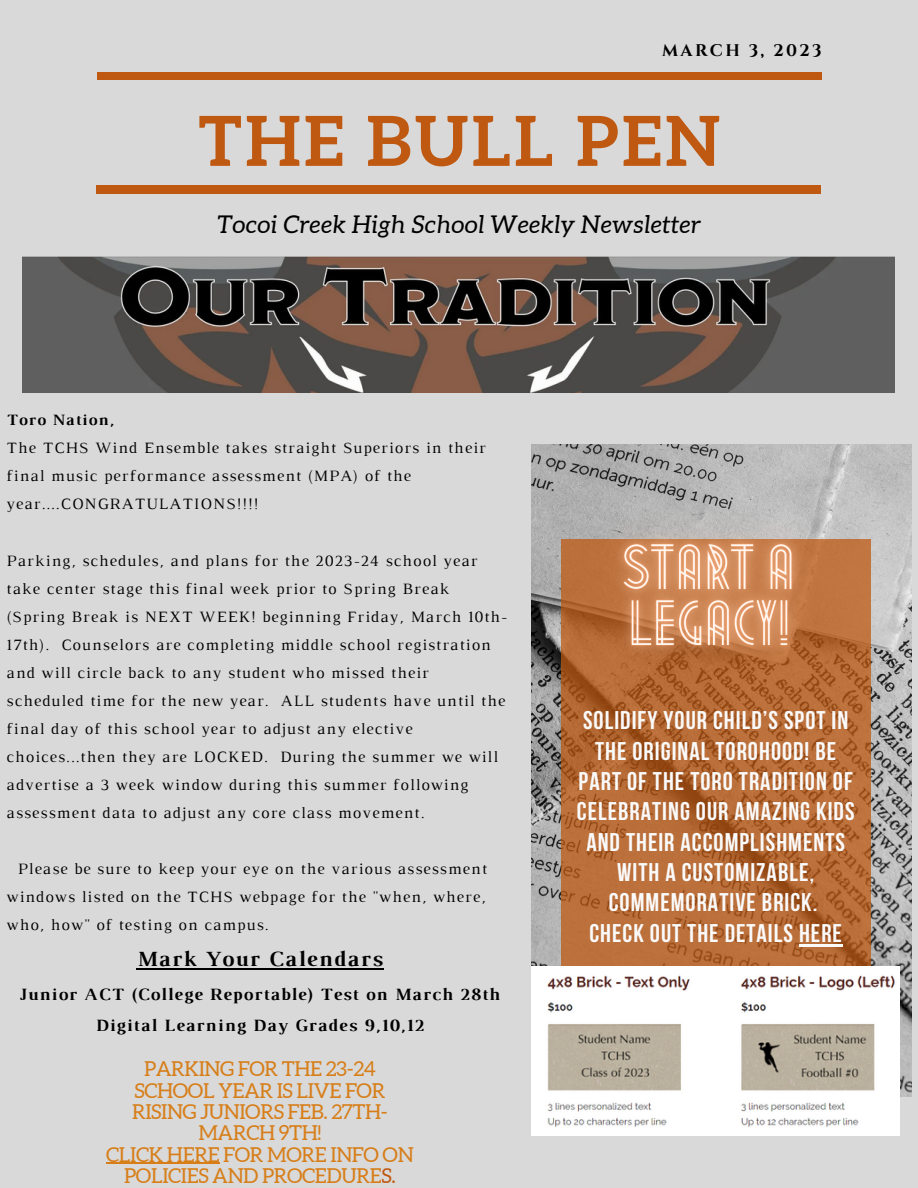
<style>
.page{position:relative;width:918px;height:1188px;background:#d9d9d9}
.page>*{position:absolute;margin:0;border:0;box-sizing:border-box;transform-origin:0 0}
.t1{font:700 69px "Aleo";letter-spacing:.05em;color:#bf5810}
.t2{font:700 25.5px/30.3px "Bebas Neue";letter-spacing:.04em;color:#fafafa;text-align:center}
.t3{font:italic 24.45px "Aleo";letter-spacing:.03em;color:#000}
.t4{font:700 22.05px "Luthier";letter-spacing:.07em;color:#000}
.t5{font:20.55px/21.3px "Aleo";letter-spacing:-.02em;color:#d77e19;text-align:center}
.t6{font:700 17.55px/30.9px "Luthier";letter-spacing:.07em;color:#000;text-align:center}
.t7{font:700 16.8px "Cinzel";letter-spacing:.14em;color:#000}
.t8{font:16.05px/28px "Luthier";letter-spacing:.07em;color:#000}
.t9{font:700 16.05px "Luthier";letter-spacing:.07em;color:#000}
.s1{color:#bf5810}
</style>
<div class="page">
<div style="left:96px;top:186px;width:725px;height:7px;background:#bf5810"></div>
<div style="left:97px;top:72px;width:725px;height:8px;background:#bf5810"></div>
<img style="left:532px;top:445px;width:380px;height:651px">
<svg style="left:561px;top:539px;width:309px;height:428px;background:#b36833"></svg>
<img style="left:23px;top:256px;width:872px;height:137px">
<img style="left:532px;top:967px;width:368px;height:168px">
<hr style="left:136px;top:968px;width:248px;height:2px;background:#000">
<hr style="left:799px;top:944px;width:44px;height:2px;background:#fafafa">
<img style="left:557px;top:477px;width:308px;height:248px">
<hr style="left:106px;top:1163px;width:113px;height:1px;background:#d77e19">
<p class="t7" style="left:662px;top:39px;width:161px">MARCH 3, 2023</p>
<h1 class="t1" style="left:198px;top:101px;width:523px">THE BULL PEN</h1>
<h3 class="t3" style="left:218px;top:210px;width:484px">Tocoi Creek High School Weekly Newsletter</h3>
<p class="t9" style="left:7px;top:414px;width:109px">Toro Nation,</p>
<p class="t8" style="left:7px;top:435px;width:481px">The TCHS Wind Ensemble takes straight Superiors in their final music performance assessment (MPA) of the year....CONGRATULATIONS!!!!</p>
<p class="t8" style="left:7px;top:548px;width:502px">Parking, schedules, and plans for the 2023-24 school year take center stage this final week prior to Spring Break (Spring Break is NEXT WEEK! beginning Friday, March 10th-17th). Counselors are completing middle school registration and will circle back to any student who missed their scheduled time for the new year. ALL students have until the final day of this school year to adjust any elective choices...then they are LOCKED. During the summer we will advertise a 3 week window during this summer following assessment data to adjust any core class movement.</p>
<p class="t8" style="left:7px;top:856px;width:482px;text-align:justify;text-indent:11px">Please be sure to keep your eye on the various assessment windows listed on the TCHS webpage for the "when, where, who, how" of testing on campus.</p>
<h3 class="t4" style="left:136px;top:951px;width:247px">Mark Your Calendars</h3>
<p class="t6" style="left:19px;top:980px;width:483px">Junior ACT (College Reportable) Test on March 28th<br>Digital Learning Day Grades 9,10,12</p>
<p class="t5" style="left:106px;top:1058px;width:309px">PARKING FOR THE 23-24<br>SCHOOL YEAR IS LIVE FOR<br>RISING JUNIORS FEB. 27TH-<br>MARCH 9TH!<br>CLICK HERE FOR MORE INFO ON<br>POLICIES AND PROCEDURE<span class="s1">S.</span></p>
<h2 class="t2" style="left:577px;top:708px;width:279px">SOLIDIFY YOUR CHILD’S SPOT IN<br>THE ORIGINAL TOROHOOD! BE<br>PART OF THE TORO TRADITION OF<br>CELEBRATING OUR AMAZING KIDS<br>AND THEIR ACCOMPLISHMENTS<br>WITH A CUSTOMIZABLE,<br>COMMEMORATIVE BRICK.<br>CHECK OUT THE DETAILS HERE</h2>
</div>
